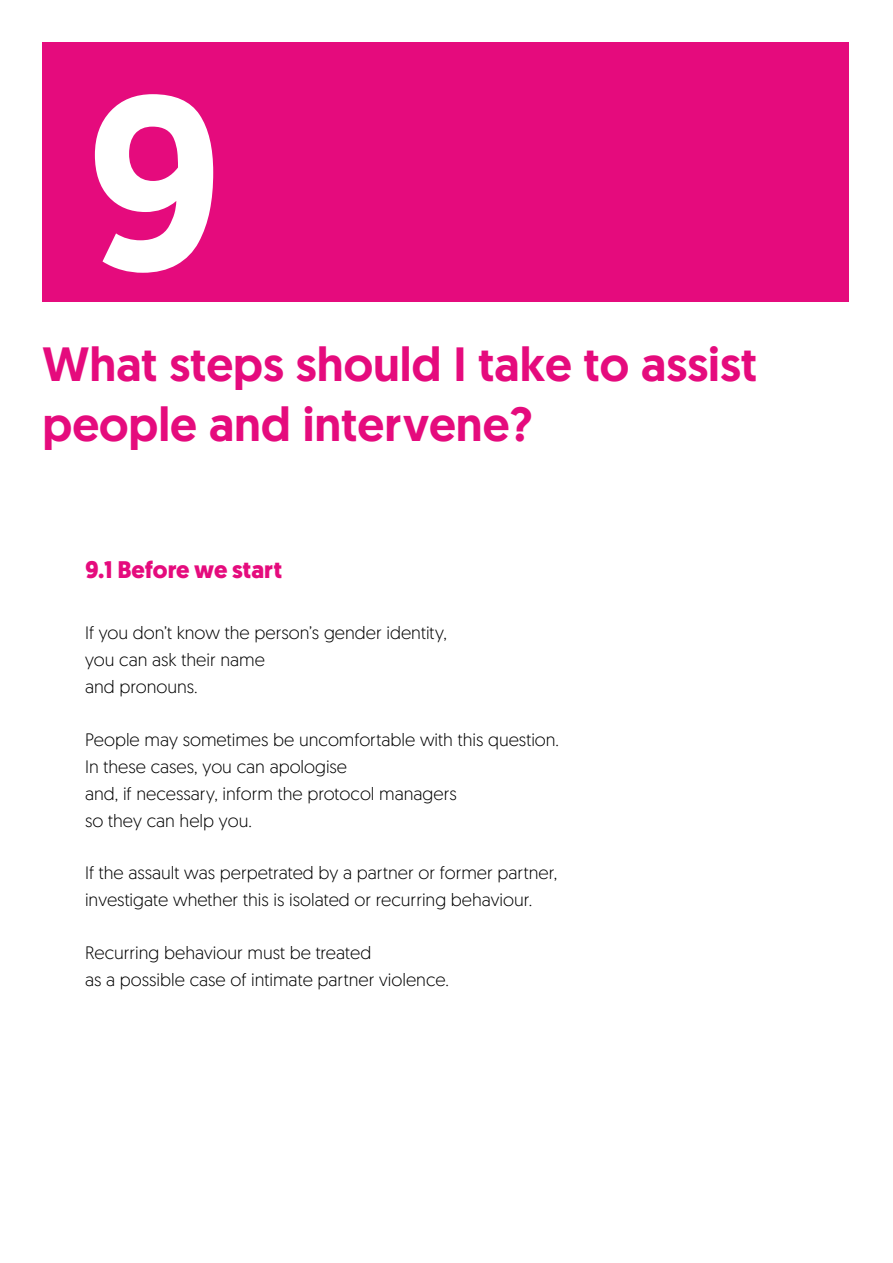
<style>
.page{position:relative;width:893px;height:1263px;background:#fff}
.page>*{position:absolute;margin:0;border:0;box-sizing:border-box;transform-origin:0 0}
.H2-texto{font:500 246px "Geomanist";color:#fff}
.H2-texto-2{font:500 48px/60px "Geomanist";color:#e50b7d}
.H3_texto{font:700 24px "Geomanist";color:#e50b7d}
.t1{font:300 18px/27px "Geomanist";color:#000}
</style>
<div class="page">
<div style="left:43px;top:43px;width:806px;height:259px;background:#e50b7d"></div>
<h2 class="H2-texto" style="left:85px;top:20px;width:140px">9</h2>
<h2 class="H2-texto-2" style="left:43px;top:333px;width:716px">What steps should I take to assist people and intervene?</h2>
<h3 class="H3_texto" style="left:85px;top:554px;width:199px">9.1 Before we start</h3>
<p class="t1" style="left:85px;top:619px;width:363px">If you don’t know the person’s gender identity, you can ask their name<br>and pronouns.</p>
<p class="t1" style="left:85px;top:725px;width:476px">People may sometimes be uncomfortable with this question.<br>In these cases, you can apologise<br>and, if necessary, inform the protocol managers<br>so they can help you.</p>
<p class="t1" style="left:85px;top:859px;width:474px">If the assault was perpetrated by a partner or former partner, investigate whether this is isolated or recurring behaviour.</p>
<p class="t1" style="left:85px;top:938px;width:365px">Recurring behaviour must be treated<br>as a possible case of intimate partner violence.</p>
</div>
